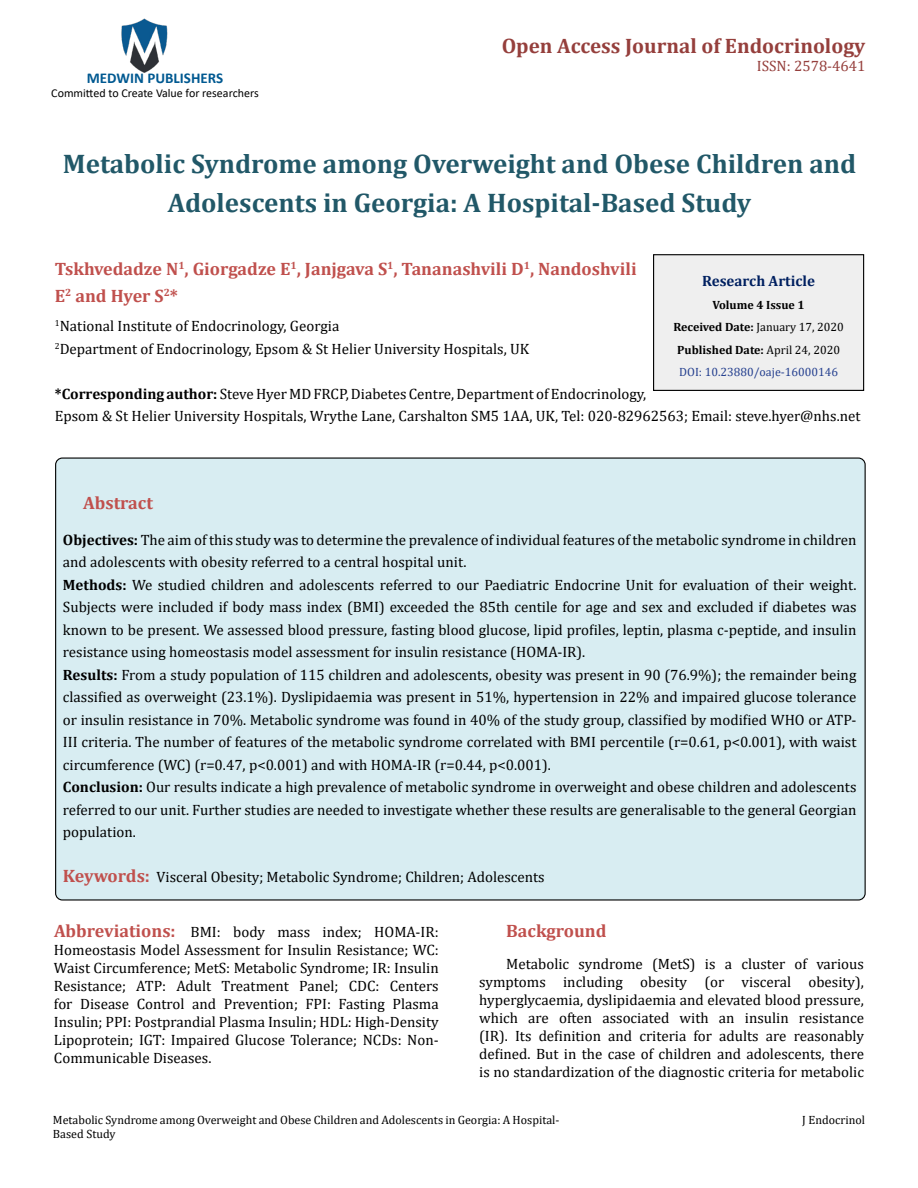
<style>
.page{position:relative;width:918px;height:1188px;background:#fff}
.page>*{position:absolute;margin:0;border:0;box-sizing:border-box;transform-origin:0 0}
.t1{font:700 27px/39px "Cambria";color:#215868;text-align:center}
.t2{font:700 21px "Cambria";color:#953f3c}
.t3{font:700 18px/27px "Cambria";color:#c0504d}
.t4{font:15px/22.5px "Cambria";color:#000}
.t5{font:700 15px "Calibri";color:#005991}
.t6{font:700 15px "Cambria";color:#002060}
.t7{font:15px "Cambria";color:#953f3c}
.t8{font:12px/14.4px "Cambria";color:#000}
.t9{font:700 12px/22.5px "Cambria";color:#000;text-align:center}
.t10{font:12px "Calibri";color:#000}
.s1{font-weight:700}
.s2{font-weight:400}
.s3{font-weight:400;color:#25408f}
.s4{font-weight:700;font-size:18px;color:#c0504d}
</style>
<div class="page">
<img style="left:121px;top:18px;width:47px;height:55px">
<div style="left:654px;top:255px;width:210px;height:135px;background:#efefef"></div>
<div style="left:653px;top:254px;width:211px;height:137px;border:1px solid #000"></div>
<div style="left:56px;top:458px;width:809px;height:442px;background:#d8edf2;border-radius:7px"></div>
<p class="t5" style="left:87px;top:67px;width:138px">MEDWIN PUBLISHERS</p>
<p class="t10" style="left:51px;top:85px;width:209px">Committed to Create Value for researchers</p>
<h2 class="t2" style="left:502px;top:31px;width:365px">Open Access Journal of Endocrinology</h2>
<p class="t7" style="left:757px;top:57px;width:110px">ISSN: 2578-4641</p>
<h1 class="t1" style="left:63px;top:144px;width:795px">Metabolic Syndrome among Overweight and Obese Children and<br>Adolescents in Georgia: A Hospital-Based Study</h1>
<p class="t3" style="left:55px;top:255px;width:583px">Tskhvedadze N<sup>1</sup>, Giorgadze E<sup>1</sup>, Janjgava S<sup>1</sup>, Tananashvili D<sup>1</sup>, Nandoshvili<br>E<sup>2</sup> and Hyer S<sup>2</sup>*</p>
<p class="t4" style="left:55px;top:315px;width:476px"><sup>1</sup>National Institute of Endocrinology, Georgia<br><sup>2</sup>Department of Endocrinology, Epsom &amp; St Helier University Hospitals, UK</p>
<p class="t4" style="left:55px;top:382px;width:807px"><span class="s1">*Corresponding author:</span> Steve Hyer MD FRCP, Diabetes Centre, Department of Endocrinology,<br>Epsom &amp; St Helier University Hospitals, Wrythe Lane, Carshalton SM5 1AA, UK, Tel: 020-82962563; Email: steve.hyer@nhs.net</p>
<p class="t6" style="left:702px;top:271px;width:114px">Research Article</p>
<p class="t9" style="left:673px;top:293px;width:172px">Volume 4 Issue 1<br>Received Date: <span class="s2">January 17, 2020<br></span>Published Date: <span class="s2">April 24, 2020<br></span><span class="s3">DOI: 10.23880/oaje-16000146</span></p>
<p class="t3" style="left:83px;top:488px;width:71px">Abstract</p>
<p class="t4" style="left:63px;top:528px;width:795px"><span class="s1">Objectives:</span> The aim of this study was to determine the prevalence of individual features of the metabolic syndrome in children and adolescents with obesity referred to a central hospital unit.<br><span class="s1">Methods:</span> We studied children and adolescents referred to our Paediatric Endocrine Unit for evaluation of their weight.<br>Subjects were included if body mass index (BMI) exceeded the 85th centile for age and sex and excluded if diabetes was known to be present. We assessed blood pressure, fasting blood glucose, lipid profiles, leptin, plasma c-peptide, and insulin resistance using homeostasis model assessment for insulin resistance (HOMA-IR).<br><span class="s1">Results:</span> From a study population of 115 children and adolescents, obesity was present in 90 (76.9%); the remainder being classified as overweight (23.1%). Dyslipidaemia was present in 51%, hypertension in 22% and impaired glucose tolerance or insulin resistance in 70%. Metabolic syndrome was found in 40% of the study group, classified by modified WHO or ATP-III criteria. The number of features of the metabolic syndrome correlated with BMI percentile (r=0.61, p&lt;0.001), with waist circumference (WC) (r=0.47, p&lt;0.001) and with HOMA-IR (r=0.44, p&lt;0.001).<br><span class="s1">Conclusion:</span> Our results indicate a high prevalence of metabolic syndrome in overweight and obese children and adolescents referred to our unit. Further studies are needed to investigate whether these results are generalisable to the general Georgian population.</p>
<p class="t4" style="left:63px;top:866px;width:483px"><span class="s4">Keywords:</span> Visceral Obesity; Metabolic Syndrome; Children; Adolescents</p>
<p class="t4" style="left:54px;top:923px;width:386px;line-height:18px;text-align:justify"><span class="s4">Abbreviations:</span> BMI: body mass index; HOMA-IR:<br>Homeostasis Model Assessment for Insulin Resistance; WC:<br>Waist Circumference; MetS: Metabolic Syndrome; IR: Insulin Resistance; ATP: Adult Treatment Panel; CDC: Centers for Disease Control and Prevention; FPI: Fasting Plasma Insulin; PPI: Postprandial Plasma Insulin; HDL: High-Density Lipoprotein; IGT: Impaired Glucose Tolerance; NCDs: Non-Communicable Diseases.</p>
<p class="t3" style="left:506px;top:917px;width:102px">Background</p>
<p class="t4" style="left:479px;top:954px;width:386px;line-height:18px;text-align:justify;text-indent:27px">Metabolic syndrome (MetS) is a cluster of various symptoms including obesity (or visceral obesity), hyperglycaemia, dyslipidaemia and elevated blood pressure, which are often associated with an insulin resistance (IR). Its definition and criteria for adults are reasonably defined. But in the case of children and adolescents, there is no standardization of the diagnostic criteria for metabolic</p>
<p class="t8" style="left:53px;top:1113px;width:508px">Metabolic Syndrome among Overweight and Obese Children and Adolescents in Georgia: A Hospital-<br>Based Study</p>
<p class="t8" style="left:802px;top:1113px;width:64px">J Endocrinol</p>
</div>
